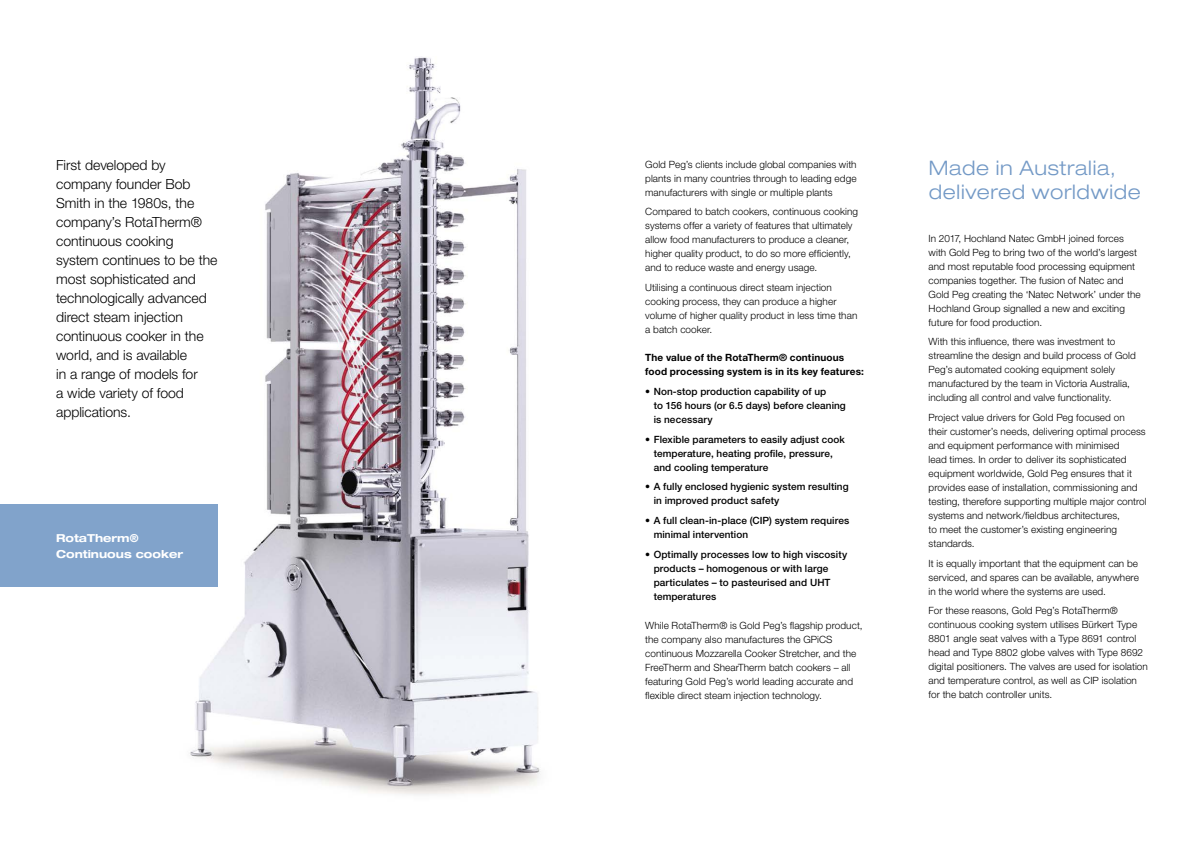
<style>
.page{position:relative;width:1191px;height:842px;background:#fff}
.page>*{position:absolute;margin:0;border:0;box-sizing:border-box;transform-origin:0 0}
.t1{font:300 expanded 20px/24px "Helvetica Neue LT Std";letter-spacing:.035em;color:#7399c6}
.t2{font:300 14px/19px "Helvetica Neue LT Std";letter-spacing:-.005em;color:#000}
.t3{font:700 expanded 11px/16px "Helvetica Neue LT Std";color:#fff}
.t4{font:300 10px/14px "Helvetica Neue LT Std";letter-spacing:.005em;color:#000}
.t5{font:500 10px/14px "Helvetica Neue LT Std";letter-spacing:.005em;color:#000}
.t6{font:700 10px/14px "Helvetica Neue LT Std";letter-spacing:.015em;color:#000}
</style>
<div class="page">
<img style="left:190px;top:57px;width:351px;height:738px">
<div style="left:0;top:504px;width:218px;height:83px;background:#81a3cb"></div>
<p class="t2" style="left:56px;top:155px;width:163px">First developed by company founder Bob<br>Smith in the 1980s, the company’s RotaTherm® continuous cooking system continues to be the most sophisticated and technologically advanced direct steam injection continuous cooker in the world, and is available<br>in a range of models for<br>a wide variety of food applications.</p>
<p class="t4" style="left:645px;top:157px;width:213px;text-align:justify">Gold Peg’s clients include global companies with plants in many countries through to leading edge manufacturers with single or multiple plants</p>
<p class="t4" style="left:645px;top:205px;width:214px">Compared to batch cookers, continuous cooking systems offer a variety of features that ultimately allow food manufacturers to produce a cleaner, higher quality product, to do so more efficiently, and to reduce waste and energy usage.</p>
<p class="t4" style="left:645px;top:280px;width:214px">Utilising a continuous direct steam injection cooking process, they can produce a higher volume of higher quality product in less time than a batch cooker.</p>
<p class="t6" style="left:645px;top:350px;width:220px">The value of the RotaTherm® continuous food processing system is in its key features:</p>
<p class="t5" style="left:654px;top:384px;width:194px;text-indent:-8px">• Non-stop production capability of up<br>to 156 hours (or 6.5 days) before cleaning is necessary</p>
<p class="t5" style="left:654px;top:432px;width:193px;text-indent:-8px">• Flexible parameters to easily adjust cook temperature, heating profile, pressure, and cooling temperature</p>
<p class="t5" style="left:654px;top:480px;width:196px;text-indent:-8px">• A fully enclosed hygienic system resulting in improved product safety</p>
<p class="t5" style="left:654px;top:513px;width:197px;text-indent:-8px">• A full clean-in-place (CIP) system requires minimal intervention</p>
<p class="t5" style="left:654px;top:547px;width:195px;text-indent:-8px">• Optimally processes low to high viscosity products – homogenous or with large particulates – to pasteurised and UHT temperatures</p>
<p class="t4" style="left:645px;top:618px;width:219px">While RotaTherm® is Gold Peg’s flagship product, the company also manufactures the GPiCS continuous Mozzarella Cooker Stretcher, and the FreeTherm and ShearTherm batch cookers – all featuring Gold Peg’s world leading accurate and flexible direct steam injection technology.</p>
<p class="t3" style="left:56px;top:530px;width:128px">RotaTherm®<br>Continuous cooker</p>
<h1 class="t1" style="left:928px;top:156px;width:213px">Made in Australia, delivered worldwide</h1>
<p class="t4" style="left:928px;top:231px;width:213px">In 2017, Hochland Natec GmbH joined forces with Gold Peg to bring two of the world’s largest and most reputable food processing equipment companies together. The fusion of Natec and Gold Peg creating the ‘Natec Network’ under the Hochland Group signalled a new and exciting future for food production.</p>
<p class="t4" style="left:928px;top:334px;width:209px">With this influence, there was investment to streamline the design and build process of Gold Peg’s automated cooking equipment solely manufactured by the team in Victoria Australia, including all control and valve functionality.</p>
<p class="t4" style="left:928px;top:410px;width:220px">Project value drivers for Gold Peg focused on<br>their customer’s needs, delivering optimal process and equipment performance with minimised<br>lead times. In order to deliver its sophisticated equipment worldwide, Gold Peg ensures that it provides ease of installation, commissioning and testing, therefore supporting multiple major control systems and network/fieldbus architectures,<br>to meet the customer’s existing engineering standards.</p>
<p class="t4" style="left:928px;top:556px;width:212px;text-align:justify">It is equally important that the equipment can be serviced, and spares can be available, anywhere in the world where the systems are used.</p>
<p class="t4" style="left:928px;top:604px;width:221px">For these reasons, Gold Peg’s RotaTherm® continuous cooking system utilises Bürkert Type 8801 angle seat valves with a Type 8691 control head and Type 8802 globe valves with Type 8692 digital positioners. The valves are used for isolation and temperature control, as well as CIP isolation for the batch controller units.</p>
</div>
